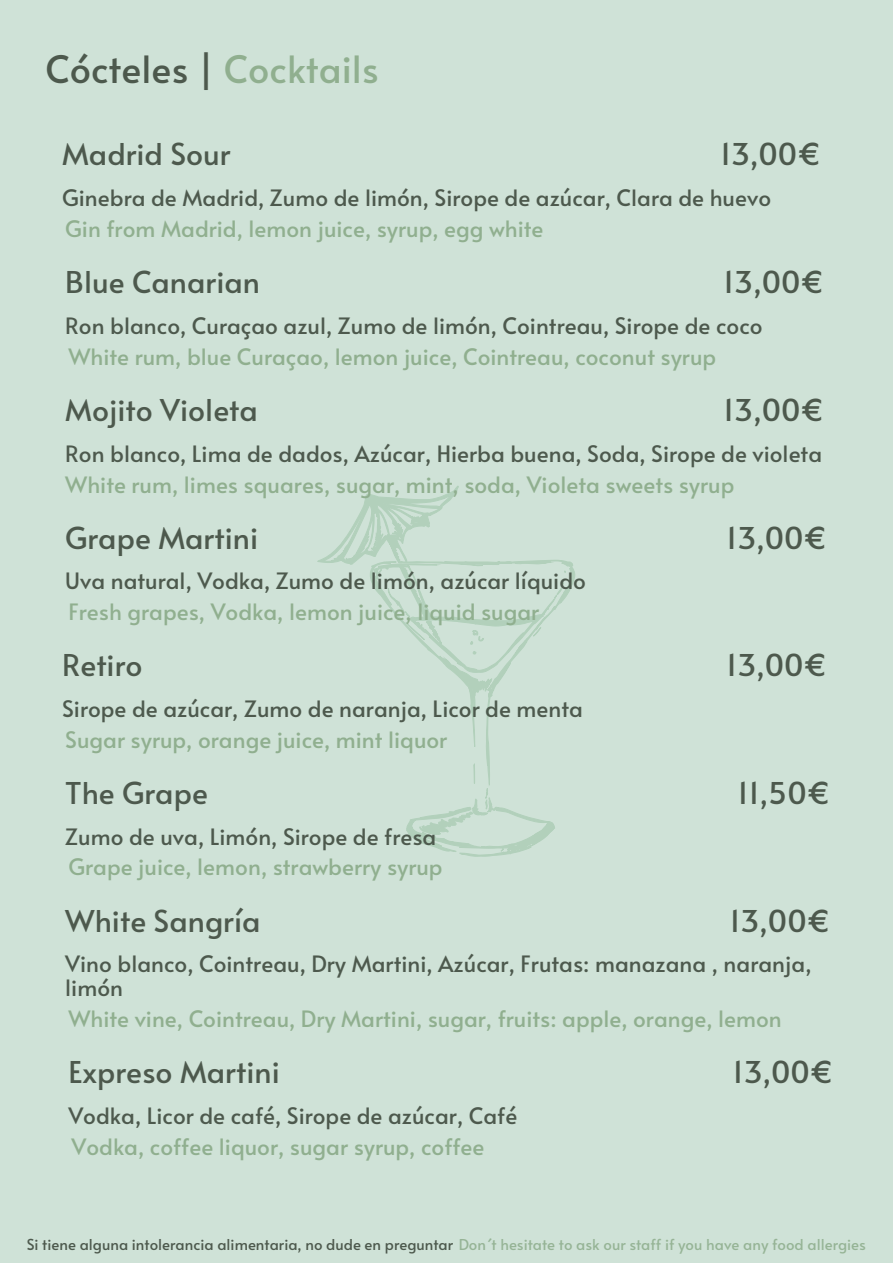
<style>
.page{position:relative;width:893px;height:1264px;background:#fff}
.page>*{position:absolute;margin:0;border:0;box-sizing:border-box;transform-origin:0 0}
.t1{font:37.5px "Alata";color:#4d594d}
.t2{font:30px "Alata";color:#4d594d}
.t3{font:22.5px/23.5px "Alata";color:#4d594d}
.t4{font:22.5px "Alata";color:#90af8f}
.t5{font:15px "Alata";color:#4d594d}
.s1{color:#90af8f}
</style>
<div class="page">
<div style="left:0;top:0;width:892px;height:1262px;background:#cfe2d7"></div>
<svg style="left:317px;top:486px;width:258px;height:370px"></svg>
<h1 class="t1" style="left:45px;top:42px;width:335px">Cócteles | <span class="s1">Cocktails</span></h1>
<h2 class="t2" style="left:720px;top:132px;width:103px">13,00€</h2>
<h2 class="t2" style="left:62px;top:132px;width:170px">Madrid Sour</h2>
<p class="t3" style="left:62px;top:185px;width:710px">Ginebra de Madrid, Zumo de limón, Sirope de azúcar, Clara de huevo</p>
<p class="t4" style="left:65px;top:212px;width:479px">Gin from Madrid, lemon juice, syrup, egg white</p>
<h2 class="t2" style="left:65px;top:260px;width:196px">Blue Canarian</h2>
<p class="t3" style="left:65px;top:313px;width:698px">Ron blanco, Curaçao azul, Zumo de limón, Cointreau, Sirope de coco</p>
<h2 class="t2" style="left:723px;top:260px;width:103px">13,00€</h2>
<p class="t4" style="left:68px;top:340px;width:649px">White rum, blue Curaçao, lemon juice, Cointreau, coconut syrup</p>
<h2 class="t2" style="left:65px;top:388px;width:194px">Mojito Violeta</h2>
<p class="t3" style="left:65px;top:440px;width:758px">Ron blanco, Lima de dados, Azúcar, Hierba buena, Soda, Sirope de violeta</p>
<h2 class="t2" style="left:723px;top:388px;width:103px">13,00€</h2>
<p class="t4" style="left:65px;top:468px;width:670px">White rum, limes squares, sugar, mint, soda, Violeta sweets syrup</p>
<h2 class="t2" style="left:65px;top:515px;width:194px">Grape Martini</h2>
<p class="t3" style="left:65px;top:568px;width:522px">Uva natural, Vodka, Zumo de limón, azúcar líquido</p>
<h2 class="t2" style="left:726px;top:515px;width:103px">13,00€</h2>
<p class="t4" style="left:68px;top:595px;width:472px">Fresh grapes, Vodka, lemon juice, liquid sugar</p>
<h2 class="t2" style="left:62px;top:643px;width:82px">Retiro</h2>
<p class="t3" style="left:62px;top:696px;width:522px">Sirope de azúcar, Zumo de naranja, Licor de menta</p>
<p class="t4" style="left:65px;top:723px;width:383px">Sugar syrup, orange juice, mint liquor</p>
<h2 class="t2" style="left:65px;top:771px;width:144px">The Grape</h2>
<p class="t3" style="left:65px;top:823px;width:372px">Zumo de uva, Limón, Sirope de fresa</p>
<h2 class="t2" style="left:726px;top:643px;width:103px">13,00€</h2>
<h2 class="t2" style="left:737px;top:771px;width:95px">11,50€</h2>
<p class="t4" style="left:68px;top:850px;width:376px">Grape juice, lemon, strawberry syrup</p>
<h2 class="t2" style="left:65px;top:898px;width:197px">White Sangría</h2>
<p class="t3" style="left:65px;top:951px;width:747px">Vino blanco, Cointreau, Dry Martini, Azúcar, Frutas: manazana , naranja, limón</p>
<h2 class="t2" style="left:729px;top:898px;width:103px">13,00€</h2>
<p class="t4" style="left:68px;top:1002px;width:715px">White vine, Cointreau, Dry Martini, sugar, fruits: apple, orange, lemon</p>
<h2 class="t2" style="left:68px;top:1050px;width:213px">Expreso Martini</h2>
<p class="t3" style="left:68px;top:1103px;width:450px">Vodka, Licor de café, Sirope de azúcar, Café</p>
<h2 class="t2" style="left:732px;top:1050px;width:103px">13,00€</h2>
<p class="t4" style="left:71px;top:1130px;width:414px">Vodka, coffee liquor, sugar syrup, coffee</p>
<p class="t5" style="left:27px;top:1232px;width:840px">Si tiene alguna intolerancia alimentaria, no dude en preguntar <span class="s1">Don´t hesitate to ask our staff if you have any food allergies</span></p>
</div>
